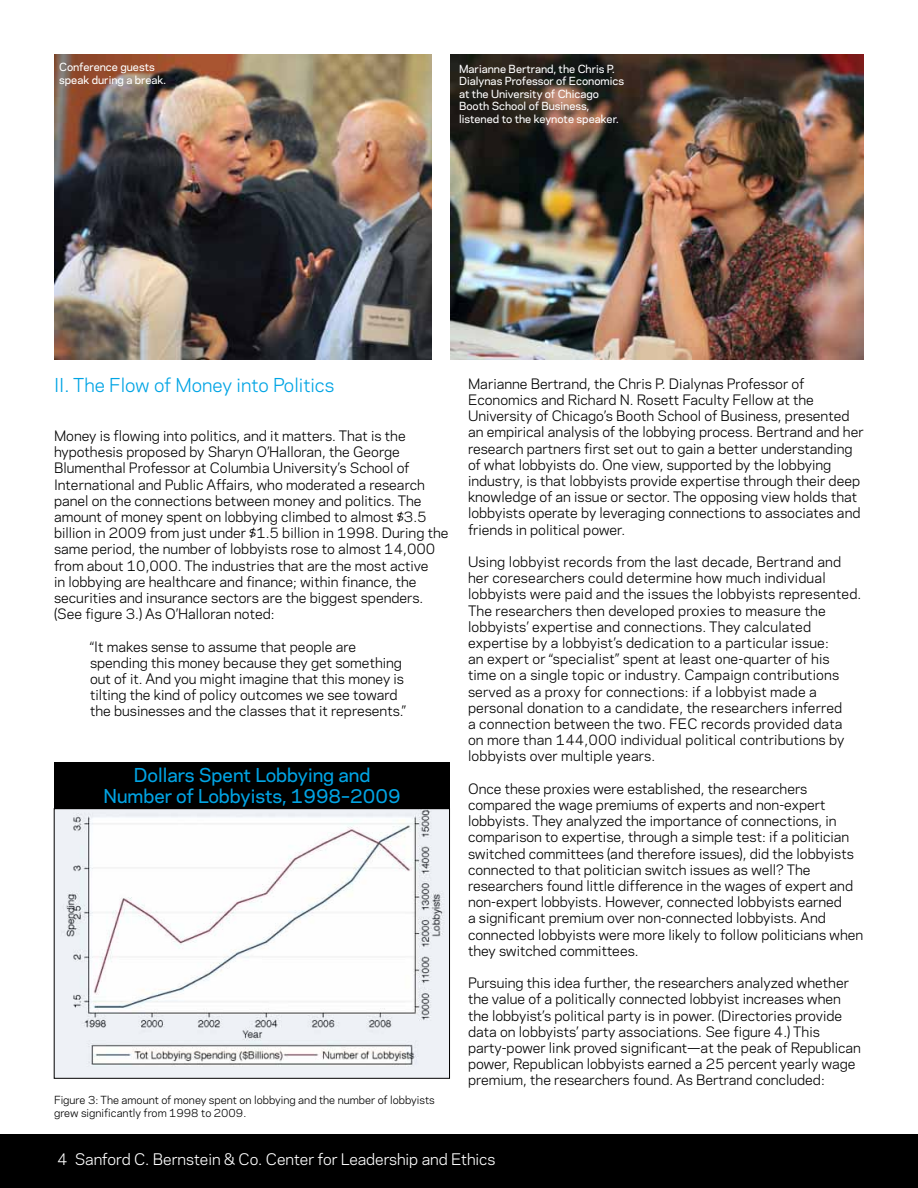
<style>
.page{position:relative;width:918px;height:1188px;background:#fff}
.page>*{position:absolute;margin:0;border:0;box-sizing:border-box;transform-origin:0 0}
.t1{font:500 18px/21.6px "Galaxie Polaris";color:#00a4e4;text-align:center}
.t2{font:18px "Galaxie Polaris";color:#00a4e4}
.t3{font:15px "Galaxie Polaris";letter-spacing:-.005em;color:#fff}
.t4{font:13.5px/16.2px "Galaxie Polaris";color:#000}
.t5{font:500 10.5px/12.6px "Galaxie Polaris";color:#fff}
.t6{font:10.5px/12.6px "Galaxie Polaris";color:#000}
</style>
<div class="page">
<div style="left:0;top:1135px;width:918px;height:53px;background:#000"></div>
<img style="left:450px;top:54px;width:414px;height:306px">
<img style="left:54px;top:54px;width:378px;height:306px">
<img style="left:56px;top:811px;width:392px;height:266px">
<div style="left:54px;top:809px;width:396px;height:270px;border:1px solid #000"></div>
<div style="left:54px;top:762px;width:396px;height:46px;background:#000"></div>
<p class="t5" style="left:59px;top:61px;width:108px">Conference guests speak during a break.</p>
<p class="t5" style="left:459px;top:62px;width:167px">Marianne Bertrand, the Chris P.<br>Dialynas Professor of Economics at the University of Chicago<br>Booth School of Business, listened to the keynote speaker.</p>
<h1 class="t2" style="left:54px;top:374px;width:282px">II. The Flow of Money into Politics</h1>
<p class="t4" style="left:54px;top:427px;width:396px">Money is flowing into politics, and it matters. That is the hypothesis proposed by Sharyn O’Halloran, the George Blumenthal Professor at Columbia University’s School of International and Public Affairs, who moderated a research panel on the connections between money and politics. The amount of money spent on lobbying climbed to almost $3.5 billion in 2009 from just under $1.5 billion in 1998. During the same period, the number of lobbyists rose to almost 14,000 from about 10,000. The industries that are the most active<br>in lobbying are healthcare and finance; within finance, the securities and insurance sectors are the biggest spenders. (See figure 3.) As O’Halloran noted:</p>
<p class="t4" style="left:90px;top:638px;width:317px">“It makes sense to assume that people are spending this money because they get something out of it. And you might imagine that this money is tilting the kind of policy outcomes we see toward the businesses and the classes that it represents.”</p>
<h1 class="t1" style="left:104px;top:764px;width:299px">Dollars Spent Lobbying and<br>Number of Lobbyists, 1998–2009</h1>
<p class="t6" style="left:54px;top:1093px;width:382px">Figure 3: The amount of money spent on lobbying and the number of lobbyists grew significantly from 1998 to 2009.</p>
<p class="t4" style="left:468px;top:375px;width:397px">Marianne Bertrand, the Chris P. Dialynas Professor of Economics and Richard N. Rosett Faculty Fellow at the University of Chicago’s Booth School of Business, presented an empirical analysis of the lobbying process. Bertrand and her research partners first set out to gain a better understanding of what lobbyists do. One view, supported by the lobbying industry, is that lobbyists provide expertise through their deep knowledge of an issue or sector. The opposing view holds that lobbyists operate by leveraging connections to associates and friends in political power.</p>
<p class="t4" style="left:468px;top:553px;width:395px">Using lobbyist records from the last decade, Bertrand and her coresearchers could determine how much individual lobbyists were paid and the issues the lobbyists represented.<br>The researchers then developed proxies to measure the lobbyists’ expertise and connections. They calculated expertise by a lobbyist’s dedication to a particular issue:<br>an expert or “specialist” spent at least one-quarter of his time on a single topic or industry. Campaign contributions served as a proxy for connections: if a lobbyist made a personal donation to a candidate, the researchers inferred<br>a connection between the two. FEC records provided data on more than 144,000 individual political contributions by lobbyists over multiple years.</p>
<p class="t4" style="left:468px;top:780px;width:397px">Once these proxies were established, the researchers compared the wage premiums of experts and non-expert lobbyists. They analyzed the importance of connections, in comparison to expertise, through a simple test: if a politician switched committees (and therefore issues), did the lobbyists connected to that politician switch issues as well? The researchers found little difference in the wages of expert and non-expert lobbyists. However, connected lobbyists earned<br>a significant premium over non-connected lobbyists. And connected lobbyists were more likely to follow politicians when they switched committees.</p>
<p class="t4" style="left:468px;top:974px;width:395px">Pursuing this idea further, the researchers analyzed whether the value of a politically connected lobbyist increases when the lobbyist’s political party is in power. (Directories provide data on lobbyists’ party associations. See figure 4.) This party-power link proved significant—at the peak of Republican power, Republican lobbyists earned a 25 percent yearly wage premium, the researchers found. As Bertrand concluded:</p>
<p class="t3" style="left:57px;top:1150px;width:440px">4 Sanford C. Bernstein &amp; Co. Center for Leadership and Ethics</p>
</div>
